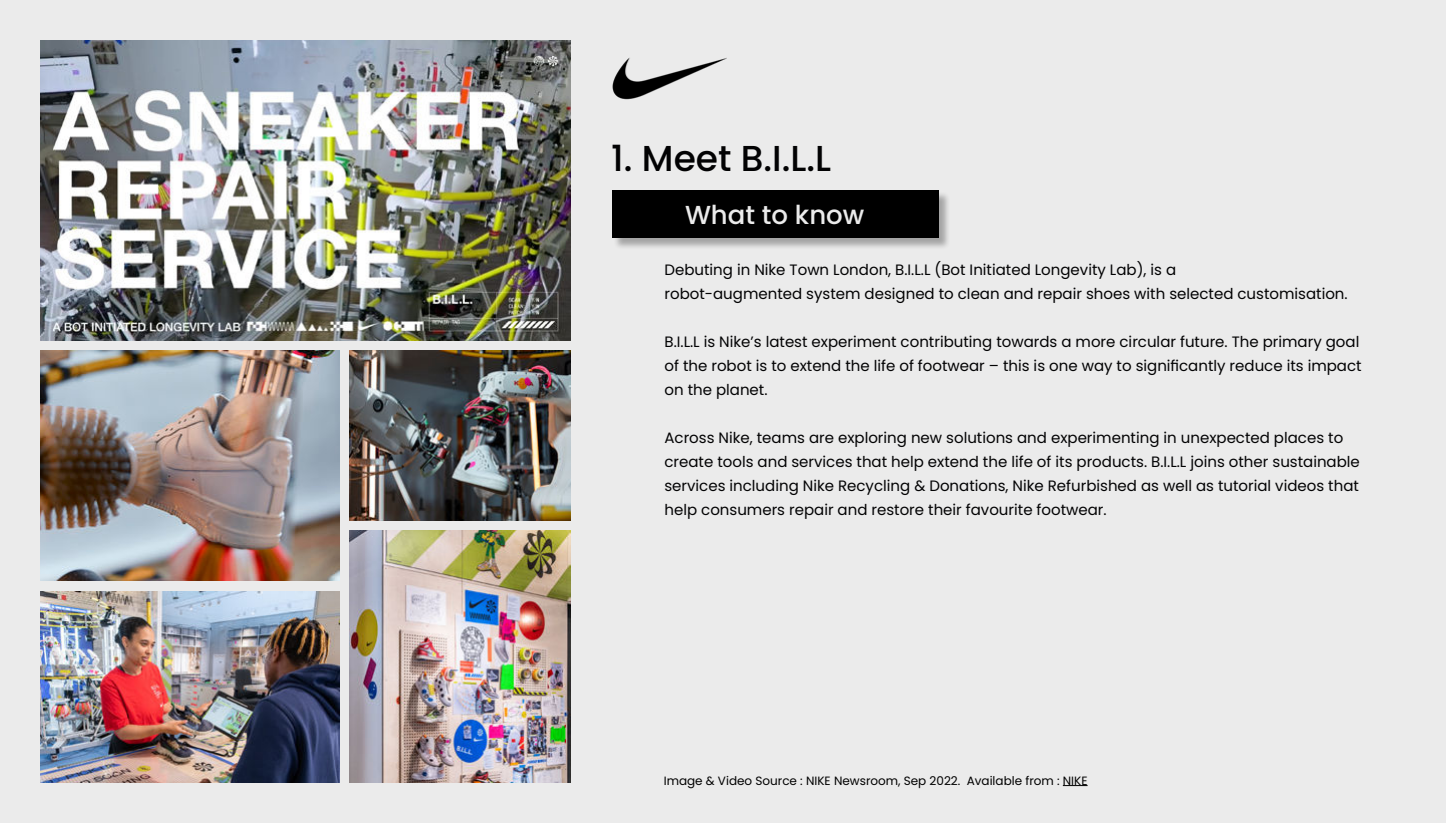
<style>
.page{position:relative;width:1446px;height:823px;background:#fff}
.page>*{position:absolute;margin:0;border:0;box-sizing:border-box;transform-origin:0 0}
.t1{font:500 36px "Poppins";color:#020203}
.t2{font:500 26px "Poppins";color:#ebebeb}
.t3{font:15px/24px "Poppins";color:#020203}
.t4{font:12px "Poppins";color:#000}
</style>
<div class="page">
<div style="left:0;top:0;width:1446px;height:822px;background:#ebebeb"></div>
<div style="left:614px;top:192px;width:337px;height:58px;background:#000;opacity:.3"></div>
<div style="left:612px;top:190px;width:326px;height:47px;background:#000"></div>
<img style="left:40px;top:350px;width:300px;height:230px">
<img style="left:350px;top:350px;width:220px;height:169px">
<img style="left:350px;top:530px;width:220px;height:252px">
<img style="left:40px;top:591px;width:300px;height:191px">
<img style="left:40px;top:40px;width:530px;height:300px">
<img style="left:612px;top:57px;width:115px;height:43px">
<h1 class="t1" style="left:611px;top:142px;width:221px">1. Meet B.I.L.L</h1>
<h2 class="t2" style="left:685px;top:203px;width:181px">What to know</h2>
<p class="t3" style="left:664px;top:258px;width:685px">Debuting in Nike Town London, B.I.L.L (Bot Initiated Longevity Lab), is a<br>robot-augmented system designed to clean and repair shoes with selected customisation.</p>
<p class="t3" style="left:664px;top:330px;width:699px">B.I.L.L is Nike’s latest experiment contributing towards a more circular future. The primary goal of the robot is to extend the life of footwear – this is one way to significantly reduce its impact on the planet.</p>
<p class="t3" style="left:664px;top:426px;width:697px">Across Nike, teams are exploring new solutions and experimenting in unexpected places to create tools and services that help extend the life of its products. B.I.L.L joins other sustainable services including Nike Recycling &amp; Donations, Nike Refurbished as well as tutorial videos that help consumers repair and restore their favourite footwear.</p>
<p class="t4" style="left:664px;top:773px;width:425px">Image &amp; Video Source : NIKE Newsroom, Sep 2022. Available from : NIKE</p>
</div>
